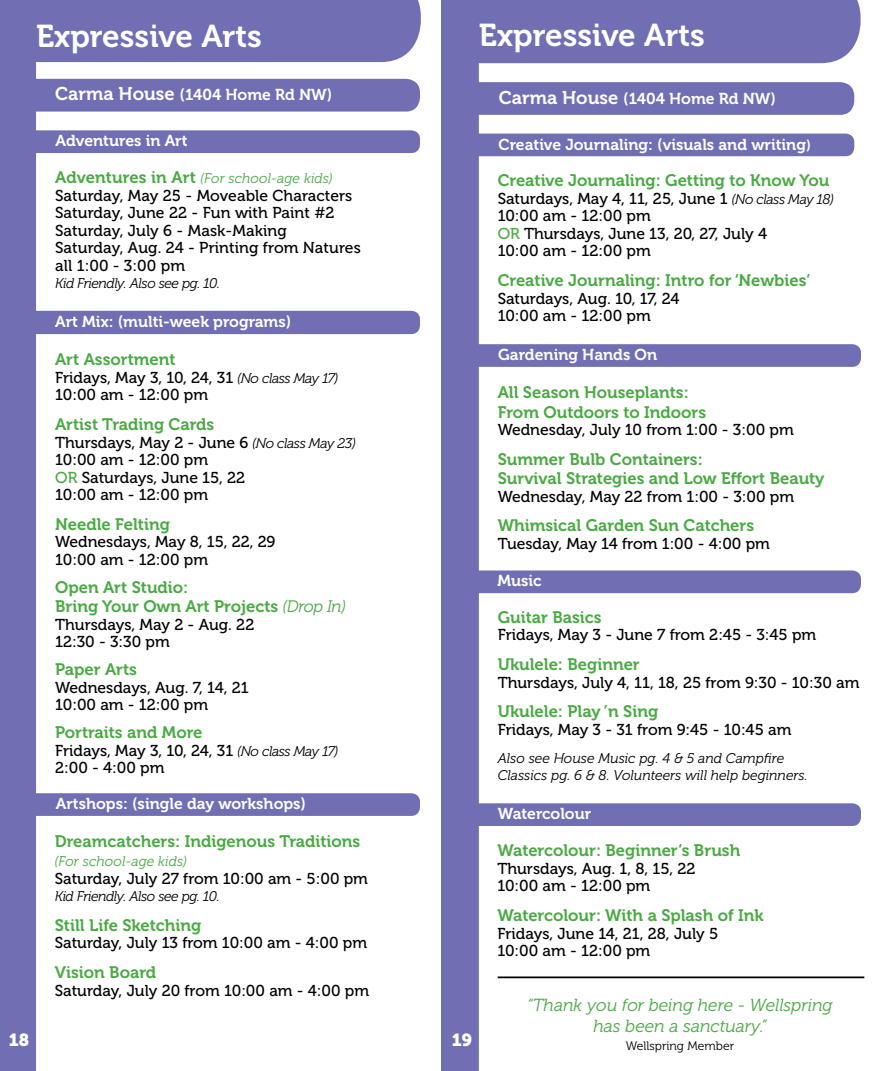
<style>
.page{position:relative;width:882px;height:1071px;background:#fff}
.page>*{position:absolute;margin:0;border:0;box-sizing:border-box;transform-origin:0 0}
.t1{font:31.5px "Museo 700";color:#fff}
.t2{font:18.38px "Museo 700";color:#fff}
.t3{font:italic 17.5px/21px "Museo 300";color:#49aa42;text-align:center}
.t4{font:17.5px "Museo 900";color:#fff}
.t5{font:16.62px/19.2px "Museo 700";color:#49aa42}
.t6{font:15.75px/17.5px "Museo 500";color:#000}
.t7{font:15.75px "Museo 700";color:#fff}
.t8{font:italic 14px/17.5px "Museo 300";letter-spacing:-.005em;color:#000}
.t9{font:italic 14px "Museo 300";letter-spacing:.005em;color:#49aa42}
.t10{font:italic 14px "Museo 300";letter-spacing:-.03em;color:#000}
.t11{font:12.25px "Museo 300";color:#000}
.s1{font-size:18.38px}
.s2{font-family:"Museo 700";font-style:normal;font-size:16.62px}
.s3{font-family:"Museo 300";font-style:italic;font-size:14px}
.s4{color:#49aa42}
.s5{font-family:"Museo 300";font-style:italic}
.s6{font-size:14px}
</style>
<div class="page">
<div style="left:26px;top:130px;width:394px;height:23px;background:#716fb4;border-radius:9px"></div>
<div style="left:18px;top:793px;width:402px;height:23px;background:#716fb4;border-radius:9px"></div>
<div style="left:469px;top:803px;width:392px;height:23px;background:#716fb4;border-radius:9px"></div>
<div style="left:462px;top:134px;width:392px;height:22px;background:#716fb4;border-radius:9px"></div>
<div style="left:462px;top:344px;width:399px;height:23px;background:#716fb4;border-radius:9px"></div>
<div style="left:466px;top:82px;width:388px;height:33px;background:#716fb4;border-radius:14px"></div>
<div style="left:23px;top:79px;width:397px;height:33px;background:#716fb4;border-radius:14px"></div>
<div style="left:466px;top:570px;width:395px;height:23px;background:#716fb4;border-radius:9px"></div>
<div style="left:11px;top:311px;width:409px;height:23px;background:#716fb4;border-radius:9px"></div>
<div style="left:36px;top:0;width:385px;height:62px;background:#716fb4"></div>
<div style="left:36px;top:23px;width:367px;height:29px;background:#716fb4"></div>
<div style="left:0;top:0;width:36px;height:1071px;background:#716fb4"></div>
<div style="left:479px;top:0;width:382px;height:63px;background:#716fb4"></div>
<div style="left:479px;top:22px;width:366px;height:31px;background:#716fb4"></div>
<div style="left:441px;top:0;width:38px;height:1071px;background:#716fb4"></div>
<hr style="left:498px;top:976px;width:366px;height:2px;background:#000">
<h1 class="t1" style="left:36px;top:18px;width:227px">Expressive Arts</h1>
<h1 class="t1" style="left:479px;top:18px;width:227px">Expressive Arts</h1>
<p class="t4" style="left:9px;top:1030px;width:22px">18</p>
<p class="t2" style="left:55px;top:84px;width:121px">Carma House</p>
<p class="t7" style="left:499px;top:90px;width:279px"><span class="s1">Carma House</span> (1404 Home Rd NW)</p>
<p class="t7" style="left:180px;top:86px;width:154px">(1404 Home Rd NW)</p>
<p class="t7" style="left:56px;top:132px;width:134px">Adventures in Art</p>
<p class="t9" style="left:55px;top:171px;width:279px"><span class="s2">Adventures in Art</span> (For school-age kids)</p>
<p class="t6" style="left:55px;top:187px;width:307px">Saturday, May 25 - Moveable Characters<br>Saturday, June 22 - Fun with Paint #2<br>Saturday, July 6 - Mask-Making<br>Saturday, Aug. 24 - Printing from Natures all 1:00 - 3:00 pm</p>
<p class="t10" style="left:55px;top:276px;width:167px">Kid Friendly. Also see pg. 10.</p>
<p class="t7" style="left:55px;top:313px;width:238px">Art Mix: (multi-week programs)</p>
<p class="t5" style="left:55px;top:350px;width:122px">Art Assortment</p>
<p class="t6" style="left:55px;top:369px;width:285px">Fridays, May 3, 10, 24, 31 <span class="s3">(No class May 17)<br></span>10:00 am - 12:00 pm</p>
<p class="t5" style="left:55px;top:415px;width:161px">Artist Trading Cards</p>
<p class="t6" style="left:55px;top:434px;width:302px">Thursdays, May 2 - June 6 <span class="s3">(No class May 23)<br></span>10:00 am - 12:00 pm<br><span class="s4">OR</span> Saturdays, June 15, 22<br>10:00 am - 12:00 pm</p>
<p class="t5" style="left:55px;top:515px;width:116px">Needle Felting</p>
<p class="t6" style="left:55px;top:533px;width:222px">Wednesdays, May 8, 15, 22, 29<br>10:00 am - 12:00 pm</p>
<p class="t5" style="left:55px;top:578px;width:292px">Open Art Studio:<br>Bring Your Own Art Projects <span class="s5">(Drop In)</span></p>
<p class="t6" style="left:55px;top:616px;width:201px">Thursdays, May 2 - Aug. 22<br>12:30 - 3:30 pm</p>
<p class="t5" style="left:55px;top:660px;width:83px">Paper Arts</p>
<p class="t6" style="left:55px;top:679px;width:195px">Wednesdays, Aug. 7, 14, 21<br>10:00 am - 12:00 pm</p>
<p class="t5" style="left:55px;top:723px;width:149px">Portraits and More</p>
<p class="t6" style="left:55px;top:742px;width:285px">Fridays, May 3, 10, 24, 31 <span class="s3">(No class May 17)<br></span>2:00 - 4:00 pm</p>
<p class="t7" style="left:56px;top:795px;width:252px">Artshops: (single day workshops)</p>
<p class="t5" style="left:55px;top:832px;width:307px">Dreamcatchers: Indigenous Traditions</p>
<p class="t9" style="left:55px;top:854px;width:134px">(For school-age kids)</p>
<p class="t6" style="left:55px;top:870px;width:315px">Saturday, July 27 from 10:00 am - 5:00 pm</p>
<p class="t10" style="left:55px;top:889px;width:167px">Kid Friendly. Also see pg. 10.</p>
<p class="t5" style="left:55px;top:916px;width:148px">Still Life Sketching</p>
<p class="t6" style="left:55px;top:935px;width:314px">Saturday, July 13 from 10:00 am - 4:00 pm</p>
<p class="t5" style="left:55px;top:963px;width:103px">Vision Board</p>
<p class="t6" style="left:55px;top:982px;width:316px">Saturday, July 20 from 10:00 am - 4:00 pm</p>
<p class="t4" style="left:452px;top:1030px;width:22px">19</p>
<p class="t7" style="left:499px;top:135px;width:314px">Creative Journaling: (visuals and writing<span class="s6">)</span></p>
<p class="t5" style="left:498px;top:171px;width:333px">Creative Journaling: Getting to Know You</p>
<p class="t6" style="left:498px;top:190px;width:337px">Saturdays, May 4, 11, 25, June 1 <span class="s3">(No class May 18)<br></span>10:00 am - 12:00 pm<br><span class="s4">OR</span> Thursdays, June 13, 20, 27, July 4<br>10:00 am - 12:00 pm</p>
<p class="t5" style="left:498px;top:271px;width:314px">Creative Journaling: Intro for ‘Newbies’</p>
<p class="t6" style="left:498px;top:290px;width:183px">Saturdays, Aug. 10, 17, 24<br>10:00 am - 12:00 pm</p>
<p class="t7" style="left:498px;top:346px;width:161px">Gardening Hands On</p>
<p class="t5" style="left:498px;top:383px;width:210px">All Season Houseplants:<br>From Outdoors to Indoors</p>
<p class="t6" style="left:498px;top:421px;width:298px">Wednesday, July 10 from 1:00 - 3:00 pm</p>
<p class="t5" style="left:498px;top:450px;width:328px">Summer Bulb Containers:<br>Survival Strategies and Low Effort Beauty</p>
<p class="t6" style="left:498px;top:488px;width:298px">Wednesday, May 22 from 1:00 - 3:00 pm</p>
<p class="t5" style="left:498px;top:516px;width:258px">Whimsical Garden Sun Catchers</p>
<p class="t6" style="left:498px;top:535px;width:274px">Tuesday, May 14 from 1:00 - 4:00 pm</p>
<p class="t7" style="left:497px;top:572px;width:46px">Music</p>
<p class="t5" style="left:498px;top:608px;width:105px">Guitar Basics</p>
<p class="t6" style="left:498px;top:627px;width:320px">Fridays, May 3 - June 7 from 2:45 - 3:45 pm</p>
<p class="t5" style="left:498px;top:655px;width:144px">Ukulele: Beginner</p>
<p class="t6" style="left:498px;top:674px;width:363px">Thursdays, July 4, 11, 18, 25 from 9:30 - 10:30 am</p>
<p class="t5" style="left:498px;top:702px;width:162px">Ukulele: Play ’n Sing</p>
<p class="t6" style="left:498px;top:721px;width:295px">Fridays, May 3 - 31 from 9:45 - 10:45 am</p>
<p class="t8" style="left:498px;top:749px;width:311px">Also see House Music pg. 4 &amp; 5 and Campfire<br>Classics pg. 6 &amp; 8. Volunteers will help beginners.</p>
<p class="t7" style="left:498px;top:805px;width:95px">Watercolour</p>
<p class="t5" style="left:497px;top:841px;width:245px">Watercolour: Beginner’s Brush</p>
<p class="t6" style="left:497px;top:860px;width:200px">Thursdays, Aug. 1, 8, 15, 22<br>10:00 am - 12:00 pm</p>
<p class="t5" style="left:497px;top:906px;width:268px">Watercolour: With a Splash of Ink</p>
<p class="t6" style="left:497px;top:925px;width:222px">Fridays, June 14, 21, 28, July 5<br>10:00 am - 12:00 pm</p>
<p class="t3" style="left:527px;top:994px;width:307px">“Thank you for being here - Wellspring has been a sanctuary.”</p>
<p class="t11" style="left:626px;top:1039px;width:110px">Wellspring Member</p>
</div>
